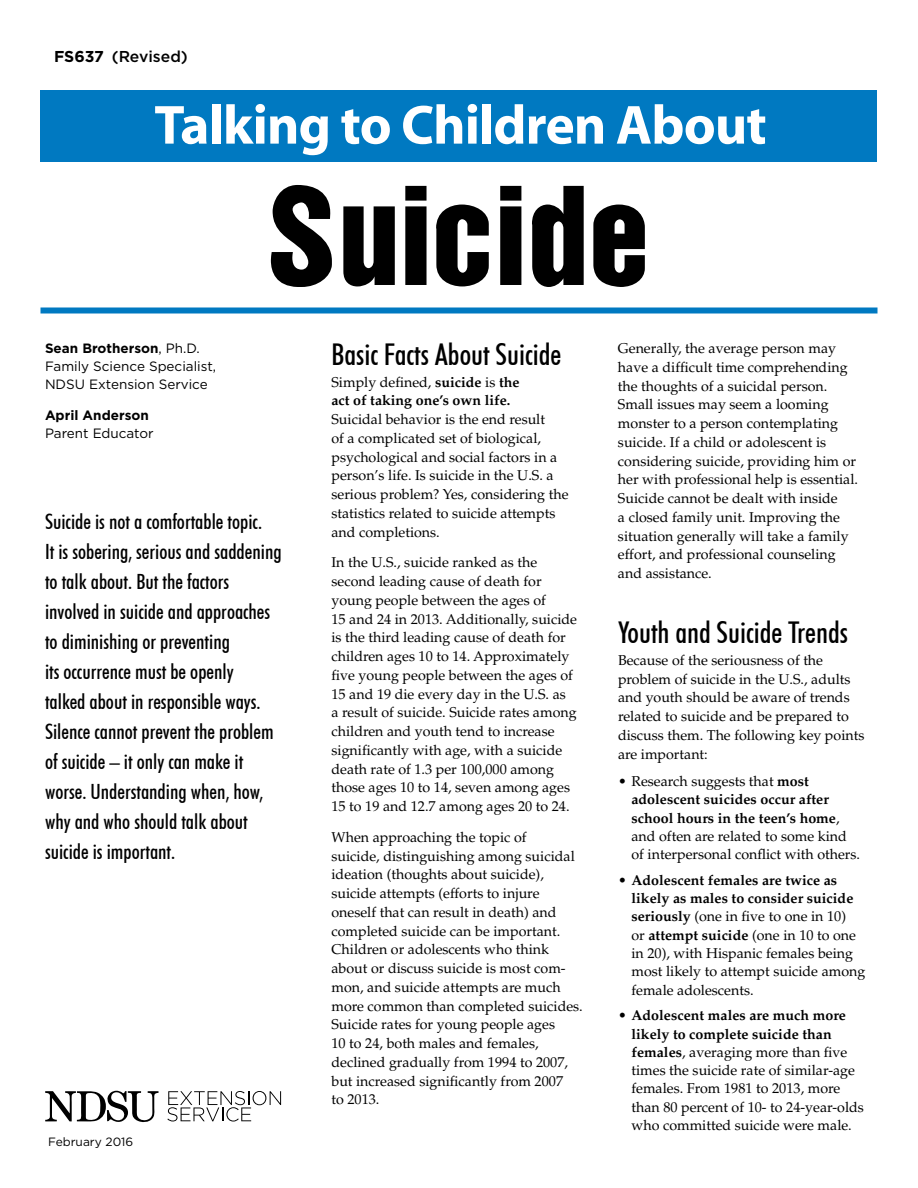
<style>
.page{position:relative;width:918px;height:1188px;background:#fff}
.page>*{position:absolute;margin:0;border:0;box-sizing:border-box;transform-origin:0 0}
.t1{font:600 135px "Helvetica Inserat";color:#000}
.t2{font:55.5px "Myriad Headline";color:#fff}
.t3{font:500 condensed 30px "Futura BT";color:#000}
.t4{font:500 condensed 21px/30px "Futura BT";color:#000}
.t5{font:500 15.75px "Gotham";color:#000}
.t6{font:14.25px/18.8px "Palatino";color:#000}
.t7{font:700 14.25px/18.8px "Palatino";color:#000}
.t8{font:13.5px/18px "Gotham";color:#000}
.t9{font:700 13.5px "Gotham";color:#000}
.t10{font:12px "Gotham";color:#000}
.s1{font-weight:700}
.s2{font-weight:400}
</style>
<div class="page">
<div style="left:40px;top:308px;width:838px;height:6px;background:#0079c1"></div>
<div style="left:40px;top:90px;width:838px;height:72px;background:#0079c1"></div>
<svg style="left:45px;top:1090px;width:114px;height:33px"></svg>
<svg style="left:167px;top:1091px;width:114px;height:31px"></svg>
<p class="t5" style="left:54px;top:46px;width:135px"><span class="s1">FS637</span> (Revised)</p>
<h2 class="t2" style="left:155px;top:96px;width:613px">Talking to Children About</h2>
<h1 class="t1" style="left:268px;top:161px;width:384px">Suicide</h1>
<p class="t8" style="left:45px;top:339px;width:173px"><span class="s1">Sean Brotherson</span>, Ph.D.<br>Family Science Specialist,<br>NDSU Extension Service</p>
<p class="t9" style="left:45px;top:407px;width:105px">April Anderson</p>
<p class="t8" style="left:45px;top:424px;width:110px">Parent Educator</p>
<p class="t4" style="left:45px;top:506px;width:238px">Suicide is not a comfortable topic.<br>It is sobering, serious and saddening to talk about. But the factors involved in suicide and approaches to diminishing or preventing<br>its occurrence must be openly<br>talked about in responsible ways.<br>Silence cannot prevent the problem of suicide – it only can make it worse. Understanding when, how, why and who should talk about suicide is important.</p>
<p class="t10" style="left:48px;top:1134px;width:87px">February 2016</p>
<h3 class="t3" style="left:332px;top:336px;width:231px">Basic Facts About Suicide</h3>
<p class="t7" style="left:332px;top:372px;width:190px"><span class="s2">Simply defined,</span> suicide <span class="s2">is</span> the act of taking one’s own life.</p>
<p class="t6" style="left:332px;top:410px;width:239px">Suicidal behavior is the end result<br>of a complicated set of biological, psychological and social factors in a person’s life. Is suicide in the U.S. a serious problem? Yes, considering the statistics related to suicide attempts and completions.</p>
<p class="t6" style="left:332px;top:553px;width:247px">In the U.S., suicide ranked as the second leading cause of death for young people between the ages of<br>15 and 24 in 2013. Additionally, suicide is the third leading cause of death for children ages 10 to 14. Approximately five young people between the ages of 15 and 19 die every day in the U.S. as<br>a result of suicide. Suicide rates among children and youth tend to increase significantly with age, with a suicide death rate of 1.3 per 100,000 among those ages 10 to 14, seven among ages 15 to 19 and 12.7 among ages 20 to 24.</p>
<p class="t6" style="left:332px;top:828px;width:253px">When approaching the topic of<br>suicide, distinguishing among suicidal ideation (thoughts about suicide), suicide attempts (efforts to injure oneself that can result in death) and completed suicide can be important.<br>Children or adolescents who think about or discuss suicide is most com&shy;mon, and suicide attempts are much more common than completed suicides.<br>Suicide rates for young people ages<br>10 to 24, both males and females, declined gradually from 1994 to 2007, but increased significantly from 2007<br>to 2013.</p>
<p class="t6" style="left:618px;top:339px;width:242px">Generally, the average person may have a difficult time comprehending the thoughts of a suicidal person.<br>Small issues may seem a looming monster to a person contemplating suicide. If a child or adolescent is considering suicide, providing him or her with professional help is essential.<br>Suicide cannot be dealt with inside<br>a closed family unit. Improving the situation generally will take a family effort, and professional counseling and assistance.</p>
<h3 class="t3" style="left:618px;top:614px;width:232px">Youth and Suicide Trends</h3>
<p class="t6" style="left:618px;top:651px;width:248px">Because of the seriousness of the problem of suicide in the U.S., adults and youth should be aware of trends related to suicide and be prepared to discuss them. The following key points are important:</p>
<p class="t6" style="left:631px;top:772px;width:230px;line-height:18.3px;text-indent:-13px">• Research suggests that <span class="s1">most adolescent suicides occur after school hours in the teen’s home</span>, and often are related to some kind of interpersonal conflict with others.</p>
<p class="t6" style="left:631px;top:871px;width:235px;line-height:18.3px;text-indent:-13px">• <span class="s1">Adolescent females are twice as likely as males to consider suicide seriously</span> (one in five to one in 10)<br>or <span class="s1">attempt suicide</span> (one in 10 to one in 20), with Hispanic females being most likely to attempt suicide among female adolescents.</p>
<p class="t6" style="left:631px;top:1007px;width:234px;line-height:18.3px;text-indent:-13px">• <span class="s1">Adolescent males are much more likely to complete suicide than females</span>, averaging more than five times the suicide rate of similar-age females. From 1981 to 2013, more than 80 percent of 10- to 24-year-olds who committed suicide were male.</p>
</div>
